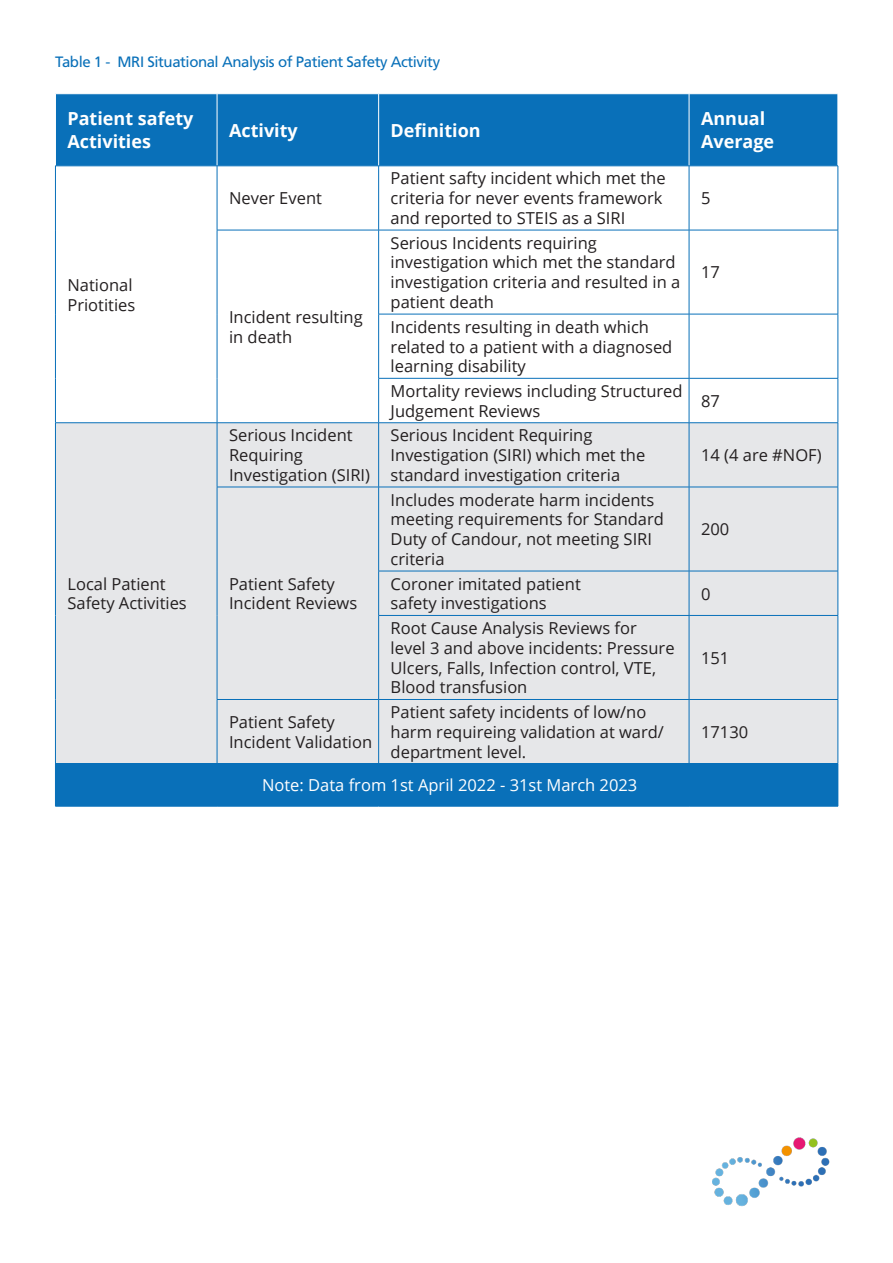
<style>
.page{position:relative;width:893px;height:1263px;background:#fff}
.page>*{position:absolute;margin:0;border:0;box-sizing:border-box;transform-origin:0 0}
.Content___Left{font:700 18px "Open Sans";color:#fff}
.Content___Left-2{font:16.5px/19.8px "Open Sans";color:#231f20}
.Content___Left-3{font:16.5px "Open Sans";color:#fff}
.Cover_Title{font:15px "Frutiger LT Std";letter-spacing:-.03em;color:#0970b9}
</style>
<div class="page">
<img style="left:713px;top:1137px;width:117px;height:70px">
<div style="left:56px;top:94px;width:782px;height:72px;background:#0970b9"></div>
<svg style="left:216px;top:167px;width:622px;height:255px"></svg>
<div style="left:56px;top:423px;width:782px;height:340px;background:#e6e7e9"></div>
<div style="left:55px;top:764px;width:783px;height:42px;background:#0970b9"></div>
<hr style="left:217px;top:94px;width:1px;height:72px;background:#fff">
<hr style="left:378px;top:94px;width:1px;height:72px;background:#fff">
<hr style="left:689px;top:94px;width:1px;height:72px;background:#fff">
<hr style="left:55px;top:423px;width:1px;height:64px;background:#0970b9">
<hr style="left:217px;top:423px;width:1px;height:64px;background:#0970b9">
<hr style="left:378px;top:423px;width:1px;height:64px;background:#0970b9">
<hr style="left:689px;top:423px;width:1px;height:64px;background:#0970b9">
<hr style="left:838px;top:423px;width:1px;height:64px;background:#0970b9">
<hr style="left:55px;top:487px;width:1px;height:84px;background:#0970b9">
<hr style="left:217px;top:487px;width:162px;height:1px;background:#0970b9">
<hr style="left:217px;top:487px;width:1px;height:84px;background:#0970b9">
<hr style="left:379px;top:487px;width:310px;height:1px;background:#0970b9">
<hr style="left:378px;top:487px;width:1px;height:84px;background:#0970b9">
<hr style="left:689px;top:487px;width:149px;height:1px;background:#0970b9">
<hr style="left:689px;top:487px;width:1px;height:84px;background:#0970b9">
<hr style="left:838px;top:487px;width:1px;height:84px;background:#0970b9">
<hr style="left:55px;top:571px;width:1px;height:44px;background:#0970b9">
<hr style="left:217px;top:571px;width:1px;height:44px;background:#0970b9">
<hr style="left:378px;top:571px;width:311px;height:1px;background:#0970b9">
<hr style="left:378px;top:571px;width:1px;height:44px;background:#0970b9">
<hr style="left:689px;top:571px;width:149px;height:1px;background:#0970b9">
<hr style="left:689px;top:571px;width:1px;height:44px;background:#0970b9">
<hr style="left:838px;top:571px;width:1px;height:44px;background:#0970b9">
<hr style="left:55px;top:615px;width:1px;height:84px;background:#0970b9">
<hr style="left:217px;top:615px;width:1px;height:84px;background:#0970b9">
<hr style="left:378px;top:615px;width:311px;height:1px;background:#0970b9">
<hr style="left:378px;top:616px;width:1px;height:83px;background:#0970b9">
<hr style="left:689px;top:615px;width:149px;height:1px;background:#0970b9">
<hr style="left:689px;top:616px;width:1px;height:83px;background:#0970b9">
<hr style="left:838px;top:616px;width:1px;height:83px;background:#0970b9">
<hr style="left:55px;top:699px;width:1px;height:64px;background:#0970b9">
<hr style="left:217px;top:699px;width:162px;height:1px;background:#0970b9">
<hr style="left:217px;top:700px;width:1px;height:63px;background:#0970b9">
<hr style="left:379px;top:699px;width:310px;height:1px;background:#0970b9">
<hr style="left:378px;top:700px;width:1px;height:63px;background:#0970b9">
<hr style="left:689px;top:699px;width:149px;height:1px;background:#0970b9">
<hr style="left:689px;top:700px;width:1px;height:63px;background:#0970b9">
<hr style="left:838px;top:700px;width:1px;height:63px;background:#0970b9">
<hr style="left:55px;top:763px;width:162px;height:1px;background:#0970b9">
<hr style="left:217px;top:763px;width:162px;height:1px;background:#0970b9">
<hr style="left:379px;top:763px;width:310px;height:1px;background:#0970b9">
<hr style="left:689px;top:763px;width:149px;height:1px;background:#0970b9">
<hr style="left:838px;top:764px;width:1px;height:42px;background:#0970b9">
<hr style="left:55px;top:806px;width:162px;height:1px;background:#0970b9">
<hr style="left:217px;top:806px;width:162px;height:1px;background:#0970b9">
<hr style="left:379px;top:806px;width:310px;height:1px;background:#0970b9">
<hr style="left:689px;top:806px;width:149px;height:1px;background:#0970b9">
<hr style="left:55px;top:166px;width:1px;height:64px;background:#0970b9">
<hr style="left:55px;top:230px;width:1px;height:84px;background:#0970b9">
<hr style="left:55px;top:314px;width:1px;height:64px;background:#0970b9">
<hr style="left:55px;top:378px;width:1px;height:45px;background:#0970b9">
<hr style="left:55px;top:166px;width:162px;height:1px;background:#0970b9">
<hr style="left:217px;top:166px;width:162px;height:1px;background:#0970b9">
<hr style="left:379px;top:166px;width:310px;height:1px;background:#0970b9">
<hr style="left:689px;top:166px;width:149px;height:1px;background:#0970b9">
<hr style="left:217px;top:166px;width:1px;height:64px;background:#0970b9">
<hr style="left:378px;top:166px;width:1px;height:64px;background:#0970b9">
<hr style="left:689px;top:166px;width:1px;height:64px;background:#0970b9">
<hr style="left:838px;top:166px;width:1px;height:64px;background:#0970b9">
<hr style="left:217px;top:230px;width:1px;height:84px;background:#0970b9">
<hr style="left:217px;top:314px;width:1px;height:64px;background:#0970b9">
<hr style="left:217px;top:378px;width:1px;height:45px;background:#0970b9">
<hr style="left:378px;top:230px;width:1px;height:84px;background:#0970b9">
<hr style="left:689px;top:230px;width:1px;height:84px;background:#0970b9">
<hr style="left:838px;top:230px;width:1px;height:84px;background:#0970b9">
<hr style="left:378px;top:314px;width:1px;height:64px;background:#0970b9">
<hr style="left:689px;top:314px;width:1px;height:64px;background:#0970b9">
<hr style="left:838px;top:314px;width:1px;height:64px;background:#0970b9">
<hr style="left:378px;top:378px;width:1px;height:45px;background:#0970b9">
<hr style="left:689px;top:378px;width:1px;height:45px;background:#0970b9">
<hr style="left:838px;top:378px;width:1px;height:45px;background:#0970b9">
<hr style="left:217px;top:230px;width:162px;height:1px;background:#0970b9">
<hr style="left:379px;top:230px;width:310px;height:1px;background:#0970b9">
<hr style="left:689px;top:230px;width:149px;height:1px;background:#0970b9">
<hr style="left:378px;top:314px;width:311px;height:1px;background:#0970b9">
<hr style="left:689px;top:314px;width:149px;height:1px;background:#0970b9">
<hr style="left:378px;top:378px;width:311px;height:1px;background:#0970b9">
<hr style="left:689px;top:378px;width:149px;height:1px;background:#0970b9">
<hr style="left:55px;top:422px;width:162px;height:1px;background:#0970b9">
<hr style="left:217px;top:422px;width:162px;height:1px;background:#0970b9">
<hr style="left:379px;top:422px;width:310px;height:1px;background:#0970b9">
<hr style="left:689px;top:422px;width:149px;height:1px;background:#0970b9">
<p class="Cover_Title" style="left:55px;top:53px;width:386px">Table 1 - MRI Situational Analysis of Patient Safety Activity</p>
<p class="Content___Left" style="left:67px;top:106px;width:127px">Patient safety</p>
<p class="Content___Left" style="left:67px;top:129px;width:85px">Activities</p>
<p class="Content___Left" style="left:229px;top:117px;width:70px">Activity</p>
<p class="Content___Left" style="left:391px;top:117px;width:91px">Definition</p>
<p class="Content___Left-2" style="left:229px;top:188px;width:94px">Never Event</p>
<p class="Content___Left-2" style="left:391px;top:168px;width:276px">Patient safty incident which met the criteria for never events framework and reported to STEIS as a SIRI</p>
<p class="Content___Left" style="left:701px;top:106px;width:66px">Annual</p>
<p class="Content___Left" style="left:701px;top:129px;width:75px">Average</p>
<p class="Content___Left-2" style="left:701px;top:188px;width:11px">5</p>
<p class="Content___Left-2" style="left:67px;top:274px;width:67px">National</p>
<p class="Content___Left-2" style="left:67px;top:294px;width:69px">Priotities</p>
<p class="Content___Left-2" style="left:67px;top:573px;width:100px">Local Patient</p>
<p class="Content___Left-2" style="left:67px;top:593px;width:121px">Safety Activities</p>
<p class="Content___Left-2" style="left:229px;top:306px;width:135px">Incident resulting in death</p>
<p class="Content___Left-2" style="left:391px;top:232px;width:291px">Serious Incidents requiring investigation which met the standard investigation criteria and resulted in a patient death</p>
<p class="Content___Left-2" style="left:701px;top:262px;width:20px">17</p>
<p class="Content___Left-2" style="left:391px;top:316px;width:283px">Incidents resulting in death which related to a patient with a diagnosed learning disability</p>
<p class="Content___Left-2" style="left:391px;top:381px;width:293px">Mortality reviews including Structured<br>Judgement Reviews</p>
<p class="Content___Left-2" style="left:701px;top:390px;width:20px">87</p>
<p class="Content___Left-2" style="left:229px;top:425px;width:142px">Serious Incident<br>Requiring<br>Investigation (SIRI)</p>
<p class="Content___Left-2" style="left:391px;top:425px;width:203px">Serious Incident Requiring</p>
<p class="Content___Left-2" style="left:391px;top:445px;width:256px">Investigation (SIRI) which met the standard investigation criteria</p>
<p class="Content___Left-2" style="left:701px;top:445px;width:122px">14 (4 are #NOF)</p>
<p class="Content___Left-2" style="left:229px;top:573px;width:107px">Patient Safety</p>
<p class="Content___Left-2" style="left:229px;top:593px;width:130px">Incident Reviews</p>
<p class="Content___Left-2" style="left:229px;top:712px;width:107px">Patient Safety</p>
<p class="Content___Left-2" style="left:229px;top:731px;width:145px">Incident Validation</p>
<p class="Content___Left-2" style="left:391px;top:489px;width:275px">Includes moderate harm incidents meeting requirements for Standard<br>Duty of Candour, not meeting SIRI criteria</p>
<p class="Content___Left-2" style="left:391px;top:573px;width:192px">Coroner imitated patient</p>
<p class="Content___Left-2" style="left:391px;top:593px;width:158px">safety investigations</p>
<p class="Content___Left-2" style="left:391px;top:618px;width:285px">Root Cause Analysis Reviews for level 3 and above incidents: Pressure<br>Ulcers, Falls, Infection control, VTE,<br>Blood transfusion</p>
<p class="Content___Left-2" style="left:391px;top:702px;width:275px">Patient safety incidents of low/no harm requireing validation at ward/ department level.</p>
<p class="Content___Left-3" style="left:262px;top:774px;width:377px">Note: Data from 1st April 2022 - 31st March 2023</p>
<p class="Content___Left-2" style="left:701px;top:519px;width:30px">200</p>
<p class="Content___Left-2" style="left:701px;top:583px;width:11px">0</p>
<p class="Content___Left-2" style="left:701px;top:647px;width:30px">151</p>
<p class="Content___Left-2" style="left:701px;top:722px;width:49px">17130</p>
</div>
